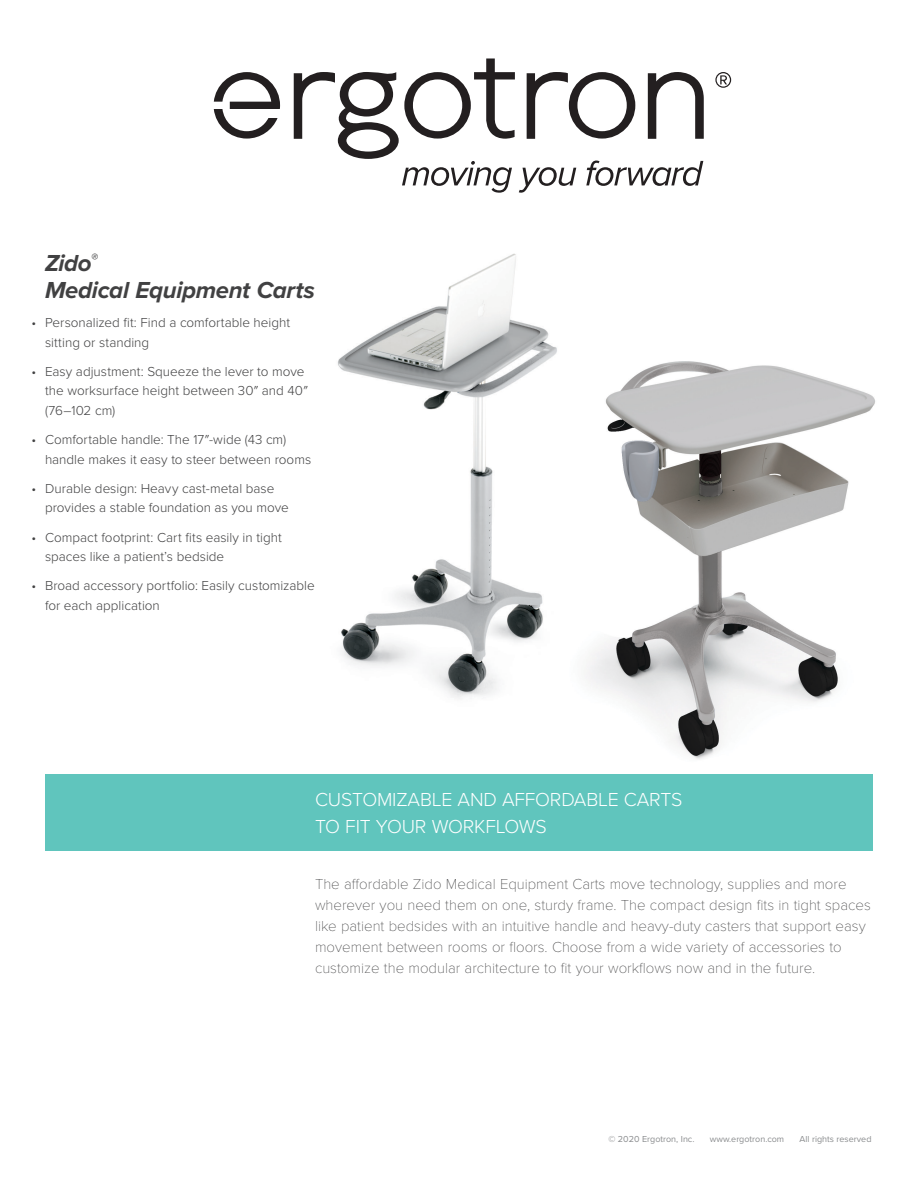
<style>
.page{position:relative;width:918px;height:1188px;background:#fff}
.page>*{position:absolute;margin:0;border:0;box-sizing:border-box;transform-origin:0 0}
.t1{font:italic 700 24px/27px "Proxima Nova";letter-spacing:-.015em;color:#414142}
.t2{font:300 19.5px/27px "Proxima Nova";letter-spacing:-.01em;color:#fff}
.t3{font:100 15px/21px "Proxima Nova T";color:#414142}
.t4{font:300 13.5px/19.5px "Proxima Nova";color:#414142}
.t5{font:9px "Proxima Nova";color:#8a8c8e}
</style>
<div class="page">
<img style="left:586px;top:361px;width:289px;height:398px">
<div style="left:45px;top:774px;width:828px;height:76px;background:#60c5bd"></div>
<svg style="left:715px;top:72px;width:16px;height:16px"></svg>
<svg style="left:214px;top:72px;width:66px;height:67px"></svg>
<svg style="left:294px;top:58px;width:410px;height:135px"></svg>
<img style="left:337px;top:253px;width:220px;height:446px">
<h1 class="t1" style="left:45px;top:250px;width:271px">Zido<sup>®<br></sup>Medical Equipment Carts</h1>
<p class="t4" style="left:45px;top:312px;width:247px;text-indent:-14px">• Personalized fit: Find a comfortable height sitting or standing</p>
<p class="t4" style="left:45px;top:361px;width:264px;text-indent:-14px">• Easy adjustment: Squeeze the lever to move the worksurface height between 30″ and 40″ (76–102 cm)</p>
<p class="t4" style="left:45px;top:429px;width:268px;text-indent:-14px">• Comfortable handle: The 17″-wide (43 cm) handle makes it easy to steer between rooms</p>
<p class="t4" style="left:45px;top:478px;width:245px;text-indent:-14px">• Durable design: Heavy cast-metal base provides a stable foundation as you move</p>
<p class="t4" style="left:45px;top:527px;width:238px;text-indent:-14px">• Compact footprint: Cart fits easily in tight spaces like a patient’s bedside</p>
<p class="t4" style="left:45px;top:575px;width:271px;text-indent:-14px">• Broad accessory portfolio: Easily customizable for each application</p>
<h2 class="t2" style="left:315px;top:785px;width:369px">CUSTOMIZABLE AND AFFORDABLE CARTS<br>TO FIT YOUR WORKFLOWS</h2>
<p class="t3" style="left:315px;top:874px;width:557px">The affordable Zido Medical Equipment Carts move technology, supplies and more wherever you need them on one, sturdy frame. The compact design fits in tight spaces like patient bedsides with an intuitive handle and heavy-duty casters that support easy movement between rooms or floors. Choose from a wide variety of accessories to customize the modular architecture to fit your workflows now and in the future.</p>
<p class="t5" style="left:608px;top:1134px;width:88px">© 2020 Ergotron, Inc.</p>
<p class="t5" style="left:710px;top:1134px;width:76px">www.ergotron.com</p>
<p class="t5" style="left:800px;top:1134px;width:73px">All rights reserved</p>
</div>
